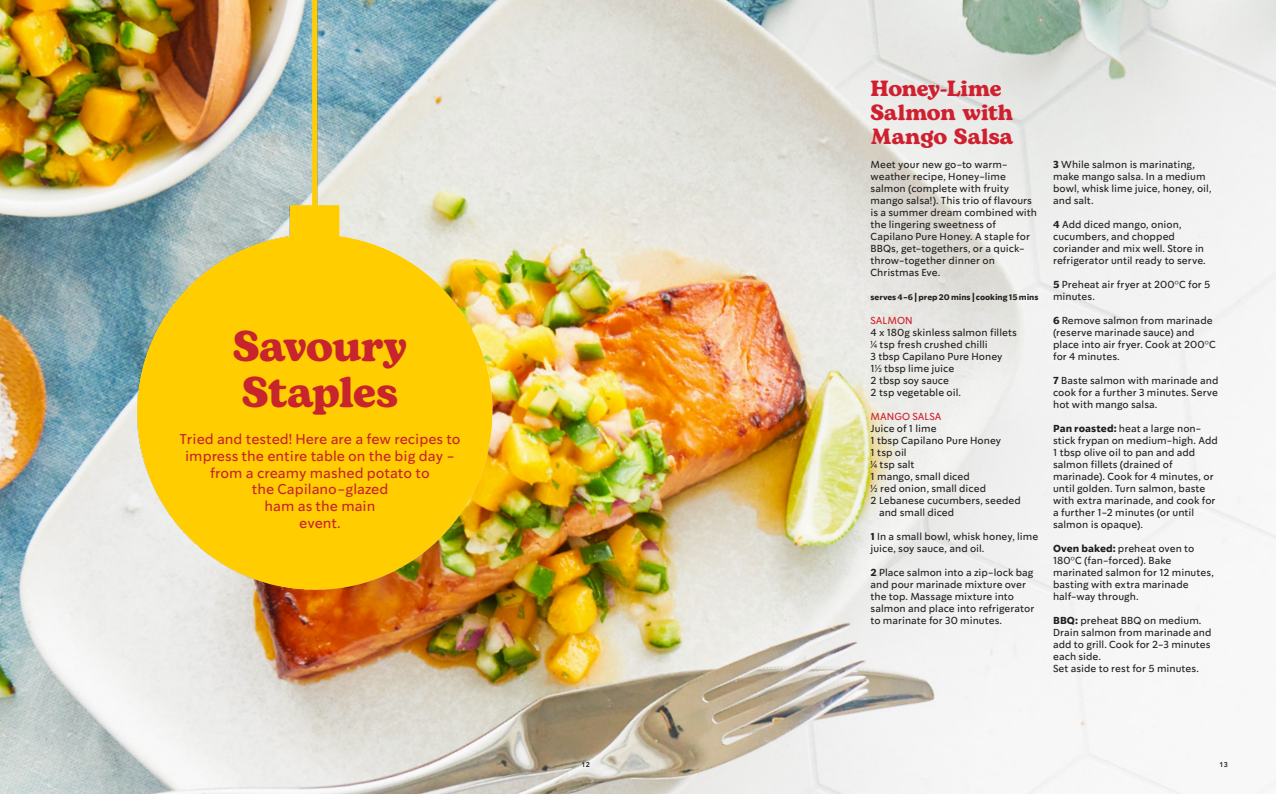
<style>
.page{position:relative;width:1276px;height:794px;background:#fff}
.page>*{position:absolute;margin:0;border:0;box-sizing:border-box;transform-origin:0 0}
.BODY_COPY__2{font:700 43px "Bogart";letter-spacing:-.015em;color:#c7242d}
.RECIPE_HEAD{font:700 22px/24px "Bogart";letter-spacing:-.005em;color:#d0202f}
.t1{font:14px/16.8px "So Do Sans";color:#c7242d;text-align:center}
.RECIPE_METHOD__1{font:10px/12px "So Do Sans";color:#231f20}
.RECIPE_HEAD-2{font:10px/12px "So Do Sans";color:#231f20}
.RECIPE_INGREDIENTS{font:10px/12px "So Do Sans";letter-spacing:.005em;color:#231f20}
.RECIPE_INGREDIENTS-2{font:10px "So Do Sans";color:#d0202f}
.RECIPE_HEAD-3{font:700 8px "So Do Sans";letter-spacing:-.005em;color:#231f20}
.t2{font:800 7px "Avenir";color:#231f20}
.s1{font-weight:700}
</style>
<div class="page">
<img style="left:0;top:0;width:1276px;height:794px">
<img style="left:0;top:0;width:655px;height:590px">
<p class="BODY_COPY__2" style="left:233px;top:316px;width:176px">Savoury</p>
<p class="BODY_COPY__2" style="left:242px;top:361px;width:157px">Staples</p>
<p class="t1" style="left:179px;top:431px;width:283px">Tried and tested! Here are a few recipes to impress the entire table on the big day - from a creamy mashed potato to</p>
<p class="t1" style="left:252px;top:481px;width:138px">the Capilano-glazed</p>
<p class="t1" style="left:264px;top:498px;width:113px">ham as the main</p>
<p class="t1" style="left:299px;top:515px;width:43px">event.</p>
<p class="RECIPE_HEAD" style="left:870px;top:77px;width:144px">Honey-Lime<br>Salmon with<br>Mango Salsa</p>
<p class="RECIPE_HEAD-2" style="left:870px;top:159px;width:168px">Meet your new go-to warm&shy;weather recipe, Honey-lime salmon (complete with fruity mango salsa!). This trio of flavours is a summer dream combined with the lingering sweetness of<br>Capilano Pure Honey. A staple for<br>BBQs, get-togethers, or a quick&shy;throw-together dinner on<br>Christmas Eve.</p>
<p class="RECIPE_HEAD-3" style="left:870px;top:292px;width:169px">serves 4-6 | prep 20 mins | cooking 15 mins</p>
<p class="RECIPE_INGREDIENTS-2" style="left:870px;top:315px;width:44px">SALMON</p>
<p class="RECIPE_INGREDIENTS" style="left:870px;top:327px;width:148px">4 x 180g skinless salmon fillets</p>
<p class="RECIPE_INGREDIENTS" style="left:870px;top:339px;width:119px">¼ tsp fresh crushed chilli</p>
<p class="RECIPE_INGREDIENTS" style="left:870px;top:351px;width:133px">3 tbsp Capilano Pure Honey</p>
<p class="RECIPE_INGREDIENTS" style="left:870px;top:363px;width:85px">1½ tbsp lime juice</p>
<p class="RECIPE_INGREDIENTS" style="left:870px;top:375px;width:80px">2 tbsp soy sauce</p>
<p class="RECIPE_INGREDIENTS" style="left:870px;top:387px;width:92px">2 tsp vegetable oil.</p>
<p class="RECIPE_INGREDIENTS-2" style="left:870px;top:411px;width:73px">MANGO SALSA</p>
<p class="RECIPE_INGREDIENTS" style="left:870px;top:423px;width:68px">Juice of 1 lime</p>
<p class="RECIPE_INGREDIENTS" style="left:870px;top:435px;width:132px">1 tbsp Capilano Pure Honey</p>
<p class="RECIPE_INGREDIENTS" style="left:870px;top:447px;width:38px">1 tsp oil</p>
<p class="RECIPE_INGREDIENTS" style="left:870px;top:459px;width:46px">¼ tsp salt</p>
<p class="RECIPE_INGREDIENTS" style="left:870px;top:471px;width:101px">1 mango, small diced</p>
<p class="RECIPE_INGREDIENTS" style="left:870px;top:483px;width:117px">½ red onion, small diced</p>
<p class="RECIPE_INGREDIENTS" style="left:879px;top:495px;width:143px;text-indent:-9px">2 Lebanese cucumbers, seeded and small diced</p>
<p class="RECIPE_METHOD__1" style="left:870px;top:531px;width:169px"><span class="s1">1</span> In a small bowl, whisk honey, lime juice, soy sauce, and oil.</p>
<p class="RECIPE_METHOD__1" style="left:870px;top:567px;width:165px"><span class="s1">2</span> Place salmon into a zip-lock bag and pour marinade mixture over the top. Massage mixture into salmon and place into refrigerator to marinate for 30 minutes.</p>
<p class="RECIPE_METHOD__1" style="left:1053px;top:159px;width:160px"><span class="s1">3</span> While salmon is marinating, make mango salsa. In a medium bowl, whisk lime juice, honey, oil, and salt.</p>
<p class="RECIPE_METHOD__1" style="left:1053px;top:219px;width:154px"><span class="s1">4</span> Add diced mango, onion, cucumbers, and chopped coriander and mix well. Store in refrigerator until ready to serve.</p>
<p class="RECIPE_METHOD__1" style="left:1053px;top:279px;width:159px"><span class="s1">5</span> Preheat air fryer at 200°C for 5 minutes.</p>
<p class="RECIPE_METHOD__1" style="left:1053px;top:315px;width:164px"><span class="s1">6</span> Remove salmon from marinade (reserve marinade sauce) and place into air fryer. Cook at 200°C for 4 minutes.</p>
<p class="RECIPE_METHOD__1" style="left:1053px;top:375px;width:167px;text-align:justify"><span class="s1">7</span> Baste salmon with marinade and cook for a further 3 minutes. Serve hot with mango salsa.</p>
<p class="RECIPE_METHOD__1" style="left:1053px;top:423px;width:166px"><span class="s1">Pan roasted:</span> heat a large non&shy;stick frypan on medium-high. Add<br>1 tbsp olive oil to pan and add salmon fillets (drained of marinade). Cook for 4 minutes, or until golden. Turn salmon, baste with extra marinade, and cook for a further 1-2 minutes (or until salmon is opaque).</p>
<p class="RECIPE_METHOD__1" style="left:1053px;top:543px;width:162px"><span class="s1">Oven baked:</span> preheat oven to<br>180°C (fan-forced). Bake marinated salmon for 12 minutes, basting with extra marinade half-way through.</p>
<p class="RECIPE_METHOD__1" style="left:1053px;top:615px;width:160px"><span class="s1">BBQ:</span> preheat BBQ on medium.<br>Drain salmon from marinade and add to grill. Cook for 2-3 minutes each side.</p>
<p class="RECIPE_METHOD__1" style="left:1053px;top:663px;width:147px">Set aside to rest for 5 minutes.</p>
<p class="t2" style="left:581px;top:759px;width:10px">12</p>
<p class="t2" style="left:1219px;top:759px;width:10px">13</p>
</div>
